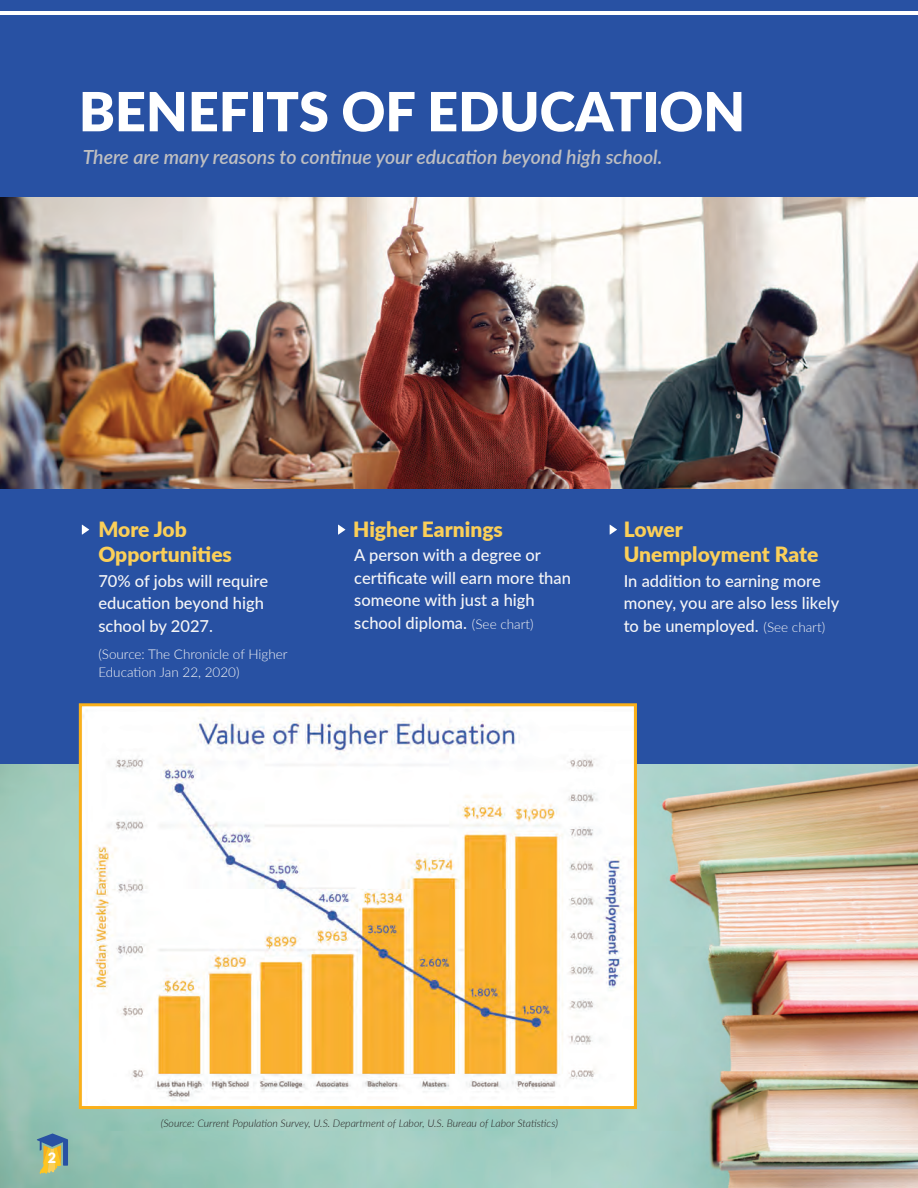
<style>
.page{position:relative;width:918px;height:1188px;background:#fff}
.page>*{position:absolute;margin:0;border:0;box-sizing:border-box;transform-origin:0 0}
.t1{font:900 54px "Lato";color:#fff}
.t2{font:900 21px/25.5px "Lato";color:#fbcf58}
.t3{font:italic 600 19.5px "Lato";color:#bfbfc1}
.t4{font:500 16.5px/22.5px "Lato";color:#f5f5f6}
.t5{font:900 14.4px "Lato";color:#fff}
.t6{font:300 13.5px/18px "Lato";color:#f5f5f6}
.t7{font:italic 300 10.5px "Lato";color:#231f20}
.s1{font-weight:300;font-size:13.5px}
</style>
<div class="page">
<img style="left:0;top:764px;width:918px;height:424px">
<div style="left:0;top:15px;width:918px;height:749px;background:#2851a3"></div>
<div style="left:0;top:0;width:918px;height:11px;background:#2851a3"></div>
<svg style="left:37px;top:1133px;width:31px;height:41px"></svg>
<img style="left:0;top:198px;width:918px;height:290px">
<svg style="left:82px;top:525px;width:7px;height:10px"></svg>
<svg style="left:338px;top:525px;width:7px;height:10px"></svg>
<svg style="left:610px;top:525px;width:7px;height:10px"></svg>
<img style="left:83px;top:707px;width:550px;height:398px">
<div style="left:79px;top:703px;width:558px;height:406px;border:3px solid #fab01a"></div>
<h1 class="t1" style="left:79px;top:71px;width:668px">BENEFITS OF EDUCATION</h1>
<p class="t3" style="left:83px;top:142px;width:581px">There are many reasons to continue your education beyond high school.</p>
<p class="t2" style="left:98px;top:515px;width:135px">More Job<br>Opportunities</p>
<p class="t4" style="left:98px;top:569px;width:171px">70% of jobs will require education beyond high school by 2027.</p>
<p class="t6" style="left:98px;top:645px;width:191px">(Source: The Chronicle of Higher<br>Education Jan 22, 2020)</p>
<p class="t2" style="left:353px;top:515px;width:151px">Higher Earnings</p>
<p class="t4" style="left:354px;top:543px;width:218px">A person with a degree or certificate will earn more than someone with just a high school diploma. <span class="s1">(See chart)</span></p>
<p class="t2" style="left:624px;top:515px;width:196px">Lower<br>Unemployment Rate</p>
<p class="t4" style="left:624px;top:569px;width:217px">In addition to earning more money, you are also less likely to be unemployed. <span class="s1">(See chart)</span></p>
<p class="t5" style="left:48px;top:1147px;width:10px">2</p>
<p class="t7" style="left:161px;top:1116px;width:399px">(Source: Current Population Survey, U.S. Department of Labor, U.S. Bureau of Labor Statistics)</p>
</div>
